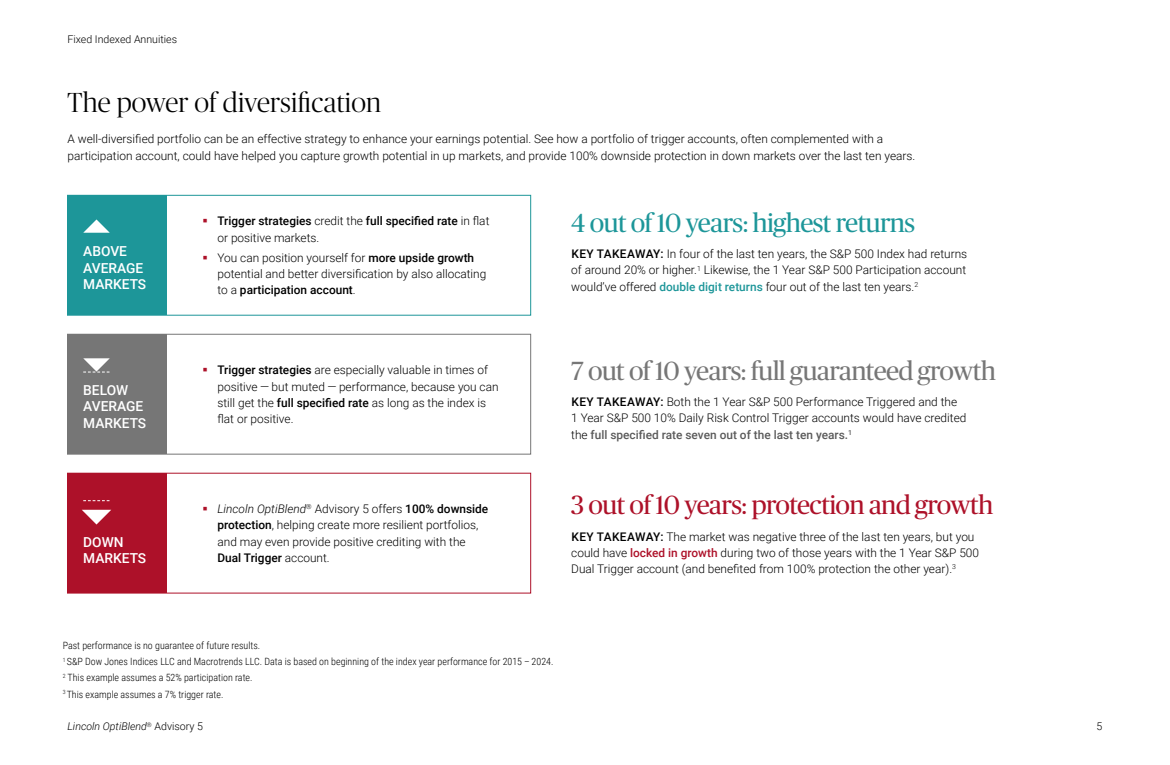
<style>
.page{position:relative;width:1170px;height:765px;background:#fff}
.page>*{position:absolute;margin:0;border:0;box-sizing:border-box;transform-origin:0 0}
.Subheader_1{font:300 27.5px "Publico Banner";letter-spacing:.01em;color:#000}
.Subheader_1-2{font:26.25px "Publico Headline";letter-spacing:-.025em;color:#767676}
.Subheader_1-3{font:26.25px "Publico Headline";letter-spacing:-.025em;color:#ad1129}
.Subheader_1-4{font:26.25px "Publico Headline";letter-spacing:-.025em;color:#1d9699}
.Body_Copy{font:500 13.75px/16.5px "Roboto";color:#fff}
.Body_Copy-2{font:300 11.88px/16.2px "Roboto";color:#000}
.t1{font:500 11.88px/16.2px "Roboto";color:#000}
.t2{font:italic 300 10.62px "Roboto";color:#000}
.t3{font:300 10.62px "Roboto";color:#000}
.Footnotes{font:300 10px "Roboto Condensed";color:#000}
.s1{font-weight:300}
.s2{font-weight:500}
.s3{font-style:italic}
.s4{font-weight:500;color:#1d9699}
.s5{font-weight:500;color:#5a5a5a}
.s6{font-weight:500;color:#ad1129}
.s7{font-style:normal}
</style>
<div class="page">
<div style="left:68px;top:334px;width:100px;height:120px;background:#767676"></div>
<div style="left:67px;top:334px;width:464px;height:120px;border:1px solid #767676"></div>
<div style="left:68px;top:195px;width:100px;height:120px;background:#1d9699"></div>
<svg style="left:83px;top:219px;width:27px;height:14px"></svg>
<div style="left:67px;top:195px;width:464px;height:121px;border:1px solid #1d9699"></div>
<div style="left:68px;top:473px;width:100px;height:120px;background:#ad1129"></div>
<svg style="left:82px;top:509px;width:29px;height:16px"></svg>
<svg style="left:83px;top:500px;width:26px;height:1px"></svg>
<div style="left:67px;top:473px;width:464px;height:120px;border:1px solid #ad1129"></div>
<svg style="left:83px;top:358px;width:27px;height:15px"></svg>
<p class="t3" style="left:68px;top:31px;width:111px">Fixed Indexed Annuities</p>
<h1 class="Subheader_1" style="left:68px;top:84px;width:315px">The power of diversification</h1>
<p class="Body_Copy-2" style="left:68px;top:131px;width:849px">A well-diversified portfolio can be an effective strategy to enhance your earnings potential. See how a portfolio of trigger accounts, often complemented with a participation account, could have helped you capture growth potential in up markets, and provide 100% downside protection in down markets over the last ten years.</p>
<p class="Body_Copy" style="left:83px;top:242px;width:65px">ABOVE<br>AVERAGE<br>MARKETS</p>
<p class="Body_Copy" style="left:83px;top:381px;width:65px">BELOW<br>AVERAGE<br>MARKETS</p>
<p class="Body_Copy" style="left:83px;top:533px;width:65px">DOWN<br>MARKETS</p>
<p class="t1" style="left:218px;top:213px;width:273px">Trigger strategies <span class="s1">credit the</span> full specified rate <span class="s1">in flat or positive markets.</span></p>
<p class="Body_Copy-2" style="left:218px;top:249px;width:270px">You can position yourself for <span class="s2">more upside growth </span>potential and better diversification by also allocating to a <span class="s2">participation account</span>.</p>
<p class="Body_Copy-2" style="left:218px;top:361px;width:283px"><span class="s2">Trigger strategies</span> are especially valuable in times of positive — but muted — performance, because you can still get the <span class="s2">full specified rate</span> as long as the index is flat or positive.</p>
<p class="Body_Copy-2" style="left:218px;top:500px;width:272px"><span class="s3">Lincoln OptiBlend</span><sup>®</sup> Advisory 5 offers <span class="s2">100% downside protection</span>, helping create more resilient portfolios, and may even provide positive crediting with the <span class="s2">Dual Trigger</span> account.</p>
<h1 class="Subheader_1-4" style="left:571px;top:205px;width:346px">4 out of 10 years: highest returns</h1>
<p class="Body_Copy-2" style="left:571px;top:245px;width:397px;text-align:justify"><span class="s2">KEY TAKEAWAY:</span> In four of the last ten years, the S&amp;P 500 Index had returns of around 20% or higher.<sup>1</sup> Likewise, the 1 Year S&amp;P 500 Participation account would’ve offered <span class="s4">double digit returns</span> four out of the last ten years.<sup>2</sup></p>
<h1 class="Subheader_1-2" style="left:571px;top:353px;width:426px">7 out of 10 years: full guaranteed growth</h1>
<p class="Body_Copy-2" style="left:571px;top:393px;width:397px"><span class="s2">KEY TAKEAWAY:</span> Both the 1 Year S&amp;P 500 Performance Triggered and the<br>1 Year S&amp;P 500 10% Daily Risk Control Trigger accounts would have credited the <span class="s5">full specified rate seven out of the last ten years.</span><sup>1</sup></p>
<h1 class="Subheader_1-3" style="left:571px;top:487px;width:424px">3 out of 10 years: protection and growth</h1>
<p class="Body_Copy-2" style="left:571px;top:528px;width:409px"><span class="s2">KEY TAKEAWAY:</span> The market was negative three of the last ten years, but you could have <span class="s6">locked in growth</span> during two of those years with the 1 Year S&amp;P 500<br>Dual Trigger account (and benefited from 100% protection the other year).<sup>3</sup></p>
<p class="Footnotes" style="left:63px;top:638px;width:199px">Past performance is no guarantee of future results.</p>
<p class="Footnotes" style="left:63px;top:654px;width:492px"><sup>1</sup> S&amp;P Dow Jones Indices LLC and Macrotrends LLC. Data is based on beginning of the index year performance for 2015 – 2024.</p>
<p class="Footnotes" style="left:63px;top:671px;width:191px"><sup>2</sup> This example assumes a 52% participation rate.</p>
<p class="Footnotes" style="left:63px;top:687px;width:162px"><sup>3</sup> This example assumes a 7% trigger rate.</p>
<p class="t2" style="left:68px;top:719px;width:137px">Lincoln OptiBlend<sup>®</sup> <span class="s7">Advisory 5</span></p>
<p class="t3" style="left:1097px;top:719px;width:7px">5</p>
</div>
